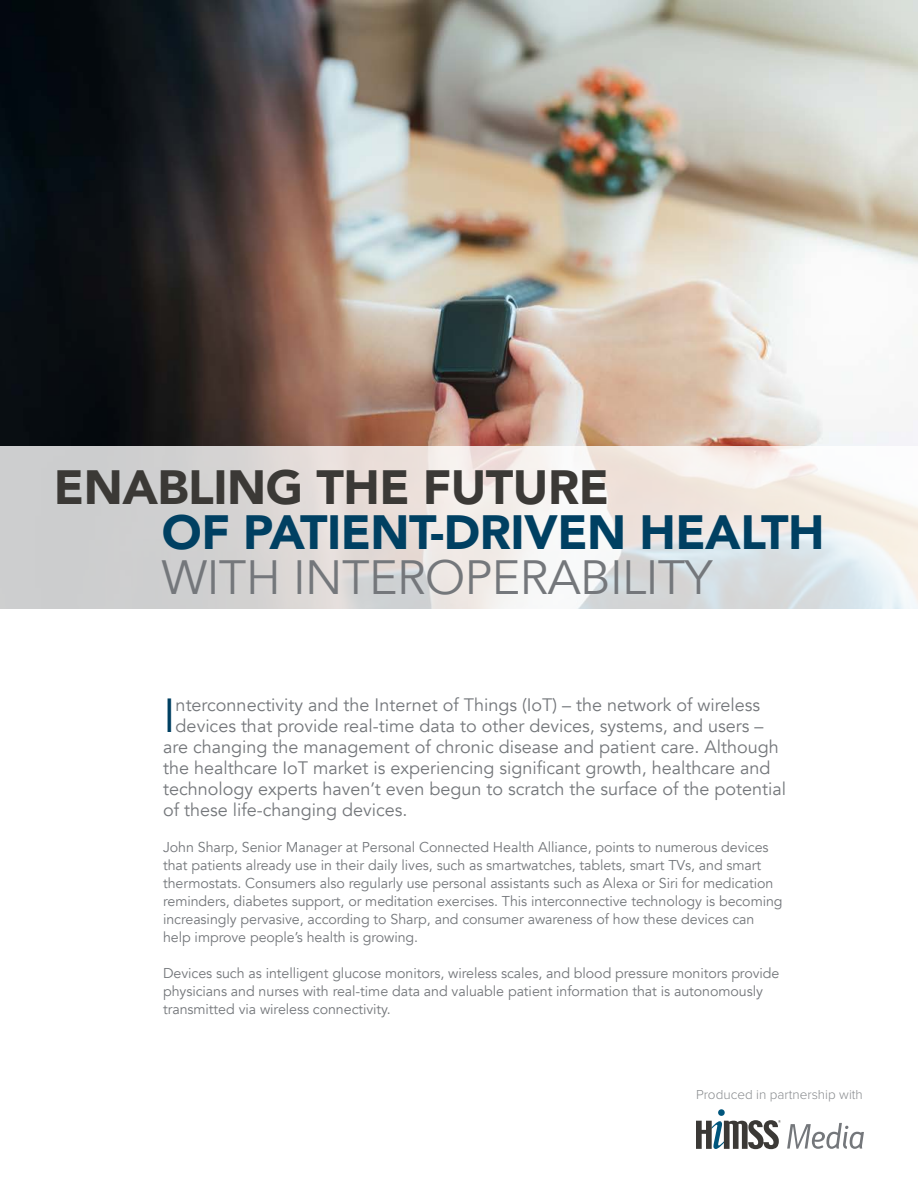
<style>
.page{position:relative;width:918px;height:1188px;background:#fff}
.page>*{position:absolute;margin:0;border:0;box-sizing:border-box;transform-origin:0 0}
.t1{font:900 48px "Avenir";letter-spacing:-.01em;color:#004062}
.t2{font:48px "Avenir";letter-spacing:-.01em;color:#74777b}
.t3{font:900 48px "Avenir";letter-spacing:-.01em;color:#3b3936}
.t4{font:47.7px "Avenir";color:#004062}
.t5{font:18px "Avenir";color:#74777b}
.t6{font:14.25px/18px "Avenir";letter-spacing:-.005em;color:#74777b}
.t7{font:300 13.5px "Proxima Nova";color:#888b8e}
</style>
<div class="page">
<img style="left:0;top:0;width:918px;height:447px">
<svg style="left:696px;top:1109px;width:85px;height:40px"></svg>
<svg style="left:787px;top:1123px;width:77px;height:26px"></svg>
<svg style="left:0;top:447px;width:918px;height:162px"></svg>
<h1 class="t3" style="left:54px;top:446px;width:556px">ENABLING THE FUTURE</h1>
<h1 class="t1" style="left:162px;top:491px;width:664px">OF PATIENT-DRIVEN HEALTH</h1>
<h1 class="t2" style="left:162px;top:549px;width:552px">WITH INTEROPERABILITY</h1>
<h2 class="t4" style="left:163px;top:688px;width:14px">I</h2>
<p class="t5" style="left:176px;top:694px;width:586px">nterconnectivity and the Internet of Things (IoT) – the network of wireless</p>
<p class="t5" style="left:176px;top:715px;width:589px">devices that provide real-time data to other devices, systems, and users –</p>
<p class="t5" style="left:163px;top:736px;width:617px">are changing the management of chronic disease and patient care. Although</p>
<p class="t5" style="left:163px;top:757px;width:609px">the healthcare IoT market is experiencing significant growth, healthcare and</p>
<p class="t5" style="left:163px;top:778px;width:625px">technology experts haven’t even begun to scratch the surface of the potential</p>
<p class="t5" style="left:163px;top:799px;width:246px">of these life-changing devices.</p>
<p class="t6" style="left:163px;top:839px;width:621px">John Sharp, Senior Manager at Personal Connected Health Alliance, points to numerous devices that patients already use in their daily lives, such as smartwatches, tablets, smart TVs, and smart thermostats. Consumers also regularly use personal assistants such as Alexa or Siri for medication reminders, diabetes support, or meditation exercises. This interconnective technology is becoming increasingly pervasive, according to Sharp, and consumer awareness of how these devices can help improve people’s health is growing.</p>
<p class="t6" style="left:163px;top:965px;width:618px">Devices such as intelligent glucose monitors, wireless scales, and blood pressure monitors provide physicians and nurses with real-time data and valuable patient information that is autonomously transmitted via wireless connectivity.</p>
<p class="t7" style="left:696px;top:1085px;width:168px">Produced in partnership with</p>
</div>
